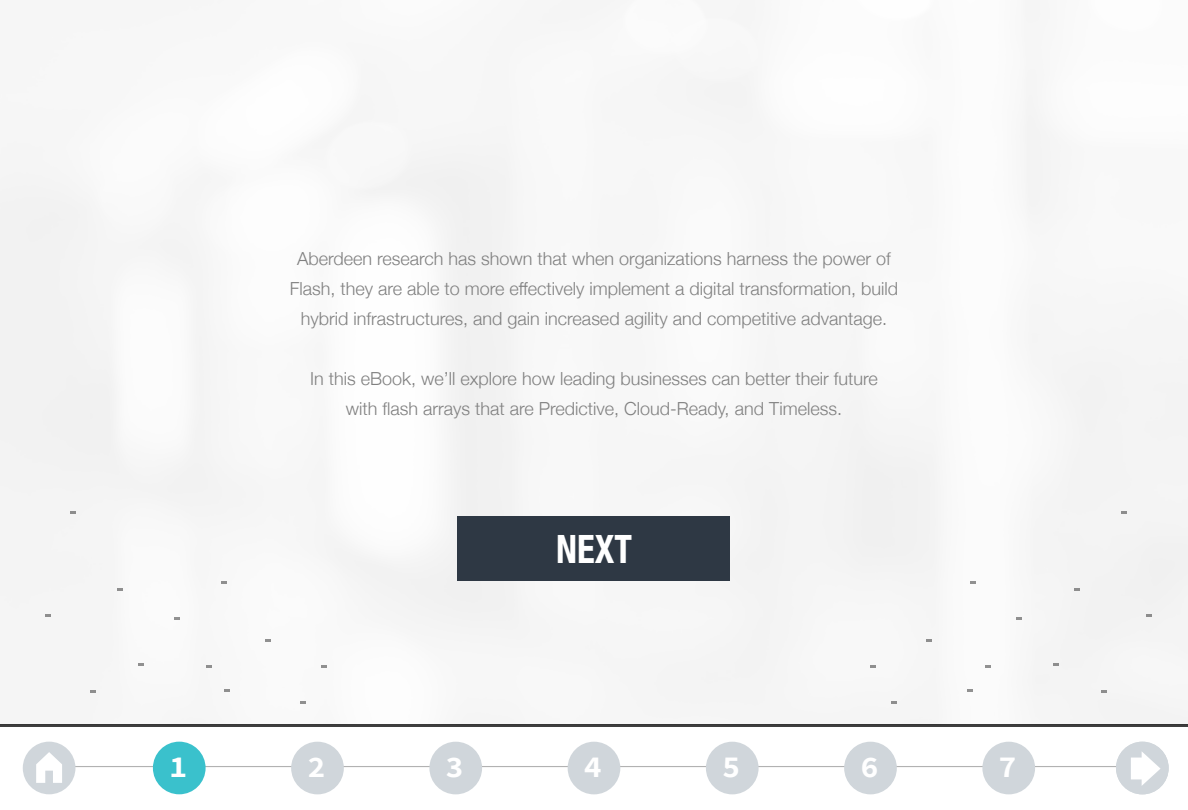
<style>
.page{position:relative;width:1188px;height:810px;background:#fff}
.page>*{position:absolute;margin:0;border:0;box-sizing:border-box;transform-origin:0 0}
.t1{font:700 condensed 39px "Helvetica Neue";color:#fff;scale:.94 1}
.t2{font:700 30.3px "Source Code Pro";color:#fff}
.t3{font:300 18px/30px "Helvetica Neue";color:#808080;text-align:center}
</style>
<div class="page">
<img style="left:0;top:75px;width:1188px;height:652px">
<hr style="left:49px;top:766px;width:1100px;height:1px;background:#b2b2b2">
<div style="left:23px;top:742px;width:52px;height:52px;background:#d0d6db;border-radius:50%"></div>
<svg style="left:36px;top:752px;width:26px;height:31px"></svg>
<div style="left:153px;top:742px;width:53px;height:52px;background:#3ac1cc;border-radius:50%"></div>
<div style="left:291px;top:742px;width:53px;height:52px;background:#d0d6db;border-radius:50%"></div>
<div style="left:568px;top:742px;width:52px;height:52px;background:#d0d6db;border-radius:50%"></div>
<div style="left:706px;top:742px;width:53px;height:52px;background:#d0d6db;border-radius:50%"></div>
<div style="left:844px;top:742px;width:53px;height:52px;background:#d0d6db;border-radius:50%"></div>
<div style="left:982px;top:742px;width:53px;height:52px;background:#d0d6db;border-radius:50%"></div>
<div style="left:429px;top:742px;width:53px;height:52px;background:#d0d6db;border-radius:50%"></div>
<div style="left:1116px;top:742px;width:53px;height:52px;background:#d0d6db;border-radius:50%"></div>
<svg style="left:1131px;top:752px;width:30px;height:34px"></svg>
<div style="left:458px;top:516px;width:272px;height:64px;background:#2e3844"></div>
<svg style="left:891px;top:701px;width:6px;height:3px"></svg>
<svg style="left:967px;top:689px;width:6px;height:3px"></svg>
<svg style="left:870px;top:665px;width:6px;height:3px"></svg>
<svg style="left:985px;top:665px;width:6px;height:3px"></svg>
<svg style="left:926px;top:639px;width:6px;height:3px"></svg>
<svg style="left:1101px;top:690px;width:6px;height:3px"></svg>
<svg style="left:1121px;top:512px;width:6px;height:2px"></svg>
<svg style="left:1146px;top:614px;width:6px;height:3px"></svg>
<svg style="left:1053px;top:663px;width:6px;height:3px"></svg>
<svg style="left:1074px;top:588px;width:6px;height:3px"></svg>
<svg style="left:970px;top:581px;width:6px;height:3px"></svg>
<svg style="left:1016px;top:617px;width:6px;height:3px"></svg>
<svg style="left:300px;top:701px;width:6px;height:3px"></svg>
<svg style="left:224px;top:689px;width:6px;height:3px"></svg>
<svg style="left:321px;top:665px;width:6px;height:3px"></svg>
<svg style="left:206px;top:665px;width:6px;height:3px"></svg>
<svg style="left:265px;top:639px;width:6px;height:3px"></svg>
<svg style="left:90px;top:690px;width:6px;height:3px"></svg>
<svg style="left:70px;top:512px;width:6px;height:2px"></svg>
<svg style="left:45px;top:614px;width:6px;height:3px"></svg>
<svg style="left:138px;top:663px;width:6px;height:3px"></svg>
<svg style="left:117px;top:588px;width:6px;height:3px"></svg>
<svg style="left:221px;top:581px;width:6px;height:3px"></svg>
<svg style="left:174px;top:617px;width:6px;height:3px"></svg>
<p class="t3" style="left:290px;top:242px;width:610px">Aberdeen research has shown that when organizations harness the power of<br>Flash, they are able to more effectively implement a digital transformation, build hybrid infrastructures, and gain increased agility and competitive advantage.</p>
<p class="t3" style="left:310px;top:362px;width:569px">In this eBook, we’ll explore how leading businesses can better their future with flash arrays that are Predictive, Cloud-Ready, and Timeless.</p>
<h1 class="t1" style="left:556px;top:517px;width:82px">NEXT</h1>
<h2 class="t2" style="left:169px;top:748px;width:20px">1</h2>
<h2 class="t2" style="left:307px;top:748px;width:20px">2</h2>
<h2 class="t2" style="left:446px;top:748px;width:20px">3</h2>
<h2 class="t2" style="left:584px;top:748px;width:20px">4</h2>
<h2 class="t2" style="left:722px;top:748px;width:20px">5</h2>
<h2 class="t2" style="left:860px;top:748px;width:20px">6</h2>
<h2 class="t2" style="left:999px;top:748px;width:20px">7</h2>
</div>
